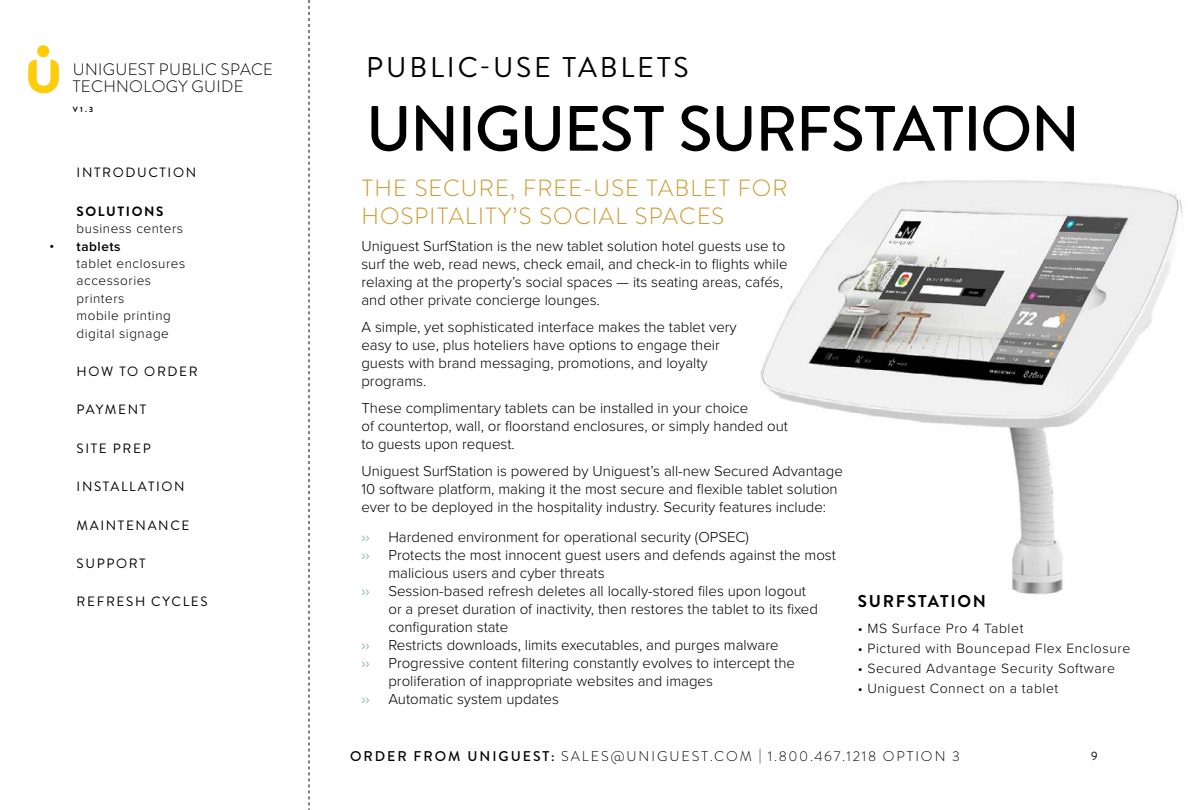
<style>
.page{position:relative;width:1188px;height:810px;background:#fff}
.page>*{position:absolute;margin:0;border:0;box-sizing:border-box;transform-origin:0 0}
.t1{font:500 63.9px "Brandon Text";letter-spacing:-.02em;color:#000}
.t2{font:28.5px "Brandon Grotesque";letter-spacing:.1em;color:#000}
.t3{font:300 23.4px/28.3px "Brandon Text";letter-spacing:.05em;color:#cb972b}
.t4{font:700 17.1px "Brandon Grotesque";letter-spacing:.1em;color:#000}
.t5{font:300 16.5px/16.6px "Brandon Grotesque";letter-spacing:.02em;color:#000}
.t6{font:300 15px/18px "Proxima Nova";color:#000}
.t7{font:300 14.1px "Brandon Grotesque";letter-spacing:.14em;color:#000}
.t8{font:300 13.95px "Proxima Nova";letter-spacing:.04em;color:#000}
.t9{font:13.5px "Brandon Grotesque";letter-spacing:.12em;color:#000}
.t10{font:300 13.5px/17.4px "Proxima Nova";letter-spacing:.04em;color:#000}
.t11{font:700 13.5px "Brandon Grotesque";letter-spacing:.12em;color:#000}
.t12{font:600 13.5px "Proxima Nova";letter-spacing:.04em;color:#000}
.t13{font:12px "Brandon Grotesque";color:#000}
.t14{font:700 7.65px "Brandon Grotesque";color:#000}
.s1{color:#629d9b}
.s2{font-weight:500}
</style>
<div class="page">
<svg style="left:309px;top:0;width:1px;height:810px"></svg>
<svg style="left:28px;top:45px;width:31px;height:48px"></svg>
<img style="left:760px;top:180px;width:423px;height:415px">
<p class="t5" style="left:73px;top:61px;width:202px">UNIGUEST PUBLIC SPACE<br>TECHNOLOGY GUIDE</p>
<p class="t14" style="left:73px;top:104px;width:22px">V1.3</p>
<p class="t9" style="left:77px;top:164px;width:121px">INTRODUCTION</p>
<p class="t11" style="left:77px;top:202px;width:89px">SOLUTIONS</p>
<p class="t10" style="left:77px;top:219px;width:108px">business centers</p>
<p class="t12" style="left:50px;top:236px;width:73px">• tablets</p>
<p class="t10" style="left:77px;top:254px;width:110px">tablet enclosures accessories printers<br>mobile printing digital signage</p>
<p class="t9" style="left:77px;top:362px;width:123px">HOW TO ORDER</p>
<p class="t9" style="left:77px;top:401px;width:71px">PAYMENT</p>
<p class="t9" style="left:77px;top:439px;width:76px">SITE PREP</p>
<p class="t9" style="left:77px;top:477px;width:110px">INSTALLATION</p>
<p class="t9" style="left:77px;top:516px;width:114px">MAINTENANCE</p>
<p class="t9" style="left:77px;top:554px;width:71px">SUPPORT</p>
<p class="t9" style="left:77px;top:592px;width:133px">REFRESH CYCLES</p>
<h2 class="t2" style="left:366px;top:47px;width:324px">PUBLIC-USE TABLETS</h2>
<h1 class="t1" style="left:366px;top:85px;width:715px">UNIGUEST SURFSTATION</h1>
<h3 class="t3" style="left:361px;top:172px;width:428px">THE SECURE, FREE-USE TABLET FOR<br>HOSPITALITY’S SOCIAL SPACES</h3>
<p class="t6" style="left:361px;top:236px;width:428px">Uniguest SurfStation is the new tablet solution hotel guests use to surf the web, read news, check email, and check-in to flights while relaxing at the property’s social spaces — its seating areas, cafés, and other private concierge lounges.</p>
<p class="t6" style="left:361px;top:317px;width:377px">A simple, yet sophisticated interface makes the tablet very easy to use, plus hoteliers have options to engage their guests with brand messaging, promotions, and loyalty programs.</p>
<p class="t6" style="left:361px;top:398px;width:428px">These complimentary tablets can be installed in your choice<br>of countertop, wall, or floorstand enclosures, or simply handed out to guests upon request.</p>
<p class="t6" style="left:361px;top:461px;width:483px">Uniguest SurfStation is powered by Uniguest’s all-new Secured Advantage<br>10 software platform, making it the most secure and flexible tablet solution ever to be deployed in the hospitality industry. Security features include:</p>
<p class="t6" style="left:361px;top:527px;width:389px"><span class="s1">››</span> Hardened environment for operational security (OPSEC)</p>
<p class="t6" style="left:361px;top:545px;width:476px"><span class="s1">››</span> Protects the most innocent guest users and defends against the most</p>
<p class="t6" style="left:388px;top:563px;width:218px">malicious users and cyber threats</p>
<p class="t6" style="left:361px;top:581px;width:446px"><span class="s1">››</span> Session-based refresh deletes all locally-stored files upon logout</p>
<p class="t6" style="left:388px;top:599px;width:431px">or a preset duration of inactivity, then restores the tablet to its fixed</p>
<p class="t6" style="left:388px;top:617px;width:121px">configuration state</p>
<p class="t6" style="left:361px;top:635px;width:419px"><span class="s1">››</span> Restricts downloads, limits executables, and purges malware</p>
<p class="t6" style="left:361px;top:653px;width:435px"><span class="s1">››</span> Progressive content filtering constantly evolves to intercept the</p>
<p class="t6" style="left:388px;top:671px;width:326px">proliferation of inappropriate websites and images</p>
<p class="t6" style="left:361px;top:689px;width:199px"><span class="s1">››</span> Automatic system updates</p>
<p class="t4" style="left:858px;top:589px;width:130px">SURFSTATION</p>
<p class="t8" style="left:858px;top:618px;width:167px">• MS Surface Pro 4 Tablet</p>
<p class="t8" style="left:858px;top:638px;width:274px">• Pictured with Bouncepad Flex Enclosure</p>
<p class="t8" style="left:858px;top:658px;width:259px">• Secured Advantage Security Software</p>
<p class="t8" style="left:858px;top:678px;width:202px">• Uniguest Connect on a tablet</p>
<p class="t7" style="left:350px;top:747px;width:611px"><span class="s2">ORDER FROM UNIGUEST:</span> SALES@UNIGUEST.COM | 1.800.467.1218 OPTION 3</p>
<p class="t13" style="left:1091px;top:748px;width:8px">9</p>
</div>
